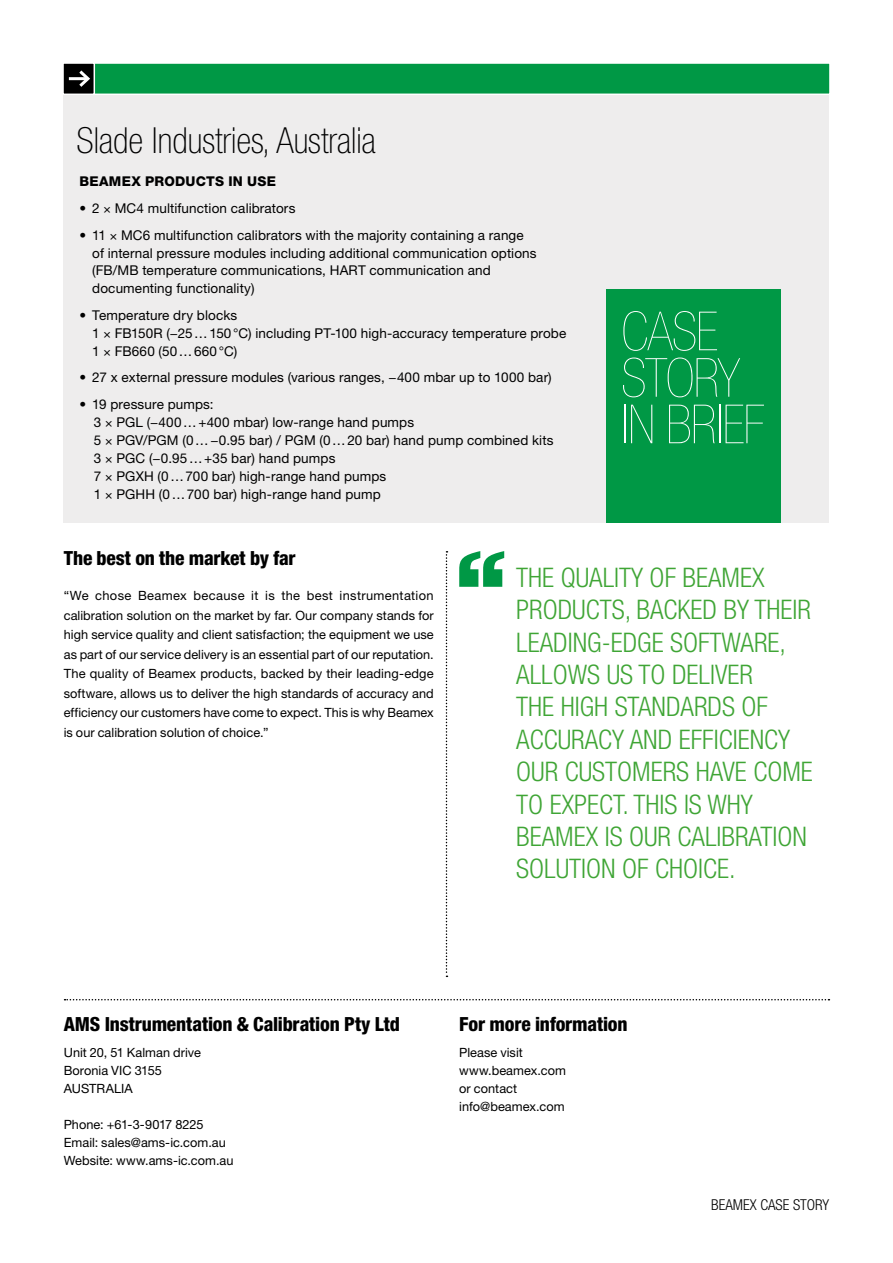
<style>
.page{position:relative;width:893px;height:1263px;background:#fff}
.page>*{position:absolute;margin:0;border:0;box-sizing:border-box;transform-origin:0 0}
.t1{font:200 condensed 54px/46.5px "Helvetica Neue LT Std";letter-spacing:-.02em;color:#fff}
.t2{font:100 condensed 36px "Helvetica Neue LT Std";color:#000}
.t3{font:300 condensed 27px/32.4px "Helvetica Neue LT Std";color:#3fa535}
.t4{font:800 condensed 19.5px "Helvetica Neue LT Std";letter-spacing:-.01em;color:#000}
.t5{font:300 condensed 15px "Helvetica Neue LT Std";color:#000}
.t6{font:13.5px/18px "Helvetica Neue LT Std";letter-spacing:.01em;color:#000}
.t7{font:800 13.5px "Helvetica Neue LT Std";letter-spacing:.02em;color:#000}
.t8{font:12.75px/18px "Helvetica Neue LT Std";letter-spacing:.005em;color:#000}
</style>
<div class="page">
<div style="left:64px;top:64px;width:765px;height:459px;background:#eeeded"></div>
<svg style="left:63px;top:63px;width:767px;height:33px;background:#1a9d55"></svg>
<svg style="left:446px;top:551px;width:1px;height:426px"></svg>
<svg style="left:65px;top:999px;width:764px;height:1px"></svg>
<div style="left:606px;top:289px;width:174px;height:234px;background:#009845"></div>
<svg style="left:459px;top:551px;width:45px;height:36px"></svg>
<h2 class="t2" style="left:77px;top:120px;width:301px">Slade Industries, Australia</h2>
<p class="t7" style="left:80px;top:174px;width:198px">BEAMEX PRODUCTS IN USE</p>
<p class="t6" style="left:80px;top:199px;width:218px">• 2 MC4 multifunction calibrators</p>
<p class="t6" style="left:92px;top:225px;width:446px;text-indent:-13px">• 11 MC6 multifunction calibrators with the majority containing a range of internal pressure modules including additional communication options (FB/MB temperature communications, HART communication and documenting functionality)</p>
<p class="t6" style="left:92px;top:306px;width:476px;text-indent:-13px">• Temperature dry blocks<br>1 FB150R (−25…150°C) including PT-100 high-accuracy temperature probe<br>1 FB660 (50…660°C)</p>
<p class="t6" style="left:80px;top:368px;width:474px">• 27 x external pressure modules (various ranges, −400 mbar up to 1000 bar)</p>
<p class="t6" style="left:94px;top:395px;width:461px;text-indent:-14px">• 19 pressure pumps:<br>3 PGL (−400…+400 mbar) low-range hand pumps<br>5 PGV/PGM (0…−0.95 bar) / PGM (0…20 bar) hand pump combined kits 3 PGC (−0.95…+35 bar) hand pumps<br>7 PGXH (0…700 bar) high-range hand pumps<br>1 PGHH (0…700 bar) high-range hand pump</p>
<h1 class="t1" style="left:621px;top:308px;width:144px">CASE<br>STORY<br>IN BRIEF</h1>
<h3 class="t4" style="left:64px;top:546px;width:233px">The best on the market by far</h3>
<p class="t8" style="left:64px;top:586px;width:371px;line-height:19.5px;text-align:justify">“We chose Beamex because it is the best instrumentation calibration solution on the market by far. Our company stands for high service quality and client satisfaction; the equipment we use as part of our service delivery is an essential part of our reputation.<br>The quality of Beamex products, backed by their leading-edge software, allows us to deliver the high standards of accuracy and efficiency our customers have come to expect. This is why Beamex is our calibration solution of choice.”</p>
<h3 class="t3" style="left:516px;top:561px;width:298px">THE QUALITY OF BEAMEX<br>PRODUCTS, BACKED BY THEIR<br>LEADING-EDGE SOFTWARE,<br>ALLOWS US TO DELIVER<br>THE HIGH STANDARDS OF<br>ACCURACY AND EFFICIENCY<br>OUR CUSTOMERS HAVE COME<br>TO EXPECT. THIS IS WHY<br>BEAMEX IS OUR CALIBRATION<br>SOLUTION OF CHOICE.</h3>
<h3 class="t4" style="left:64px;top:1012px;width:338px">AMS Instrumentation &amp; Calibration Pty Ltd</h3>
<p class="t8" style="left:64px;top:1044px;width:139px">Unit 20, 51 Kalman drive<br>Boronia VIC 3155<br>AUSTRALIA</p>
<p class="t8" style="left:64px;top:1116px;width:171px">Phone: +61-3-9017 8225<br>Email: sales@ams-ic.com.au<br>Website: www.ams-ic.com.au</p>
<h3 class="t4" style="left:459px;top:1012px;width:170px">For more information</h3>
<p class="t8" style="left:459px;top:1044px;width:108px">Please visit www.beamex.com or contact info@beamex.com</p>
<p class="t5" style="left:711px;top:1196px;width:119px">BEAMEX CASE STORY</p>
</div>
